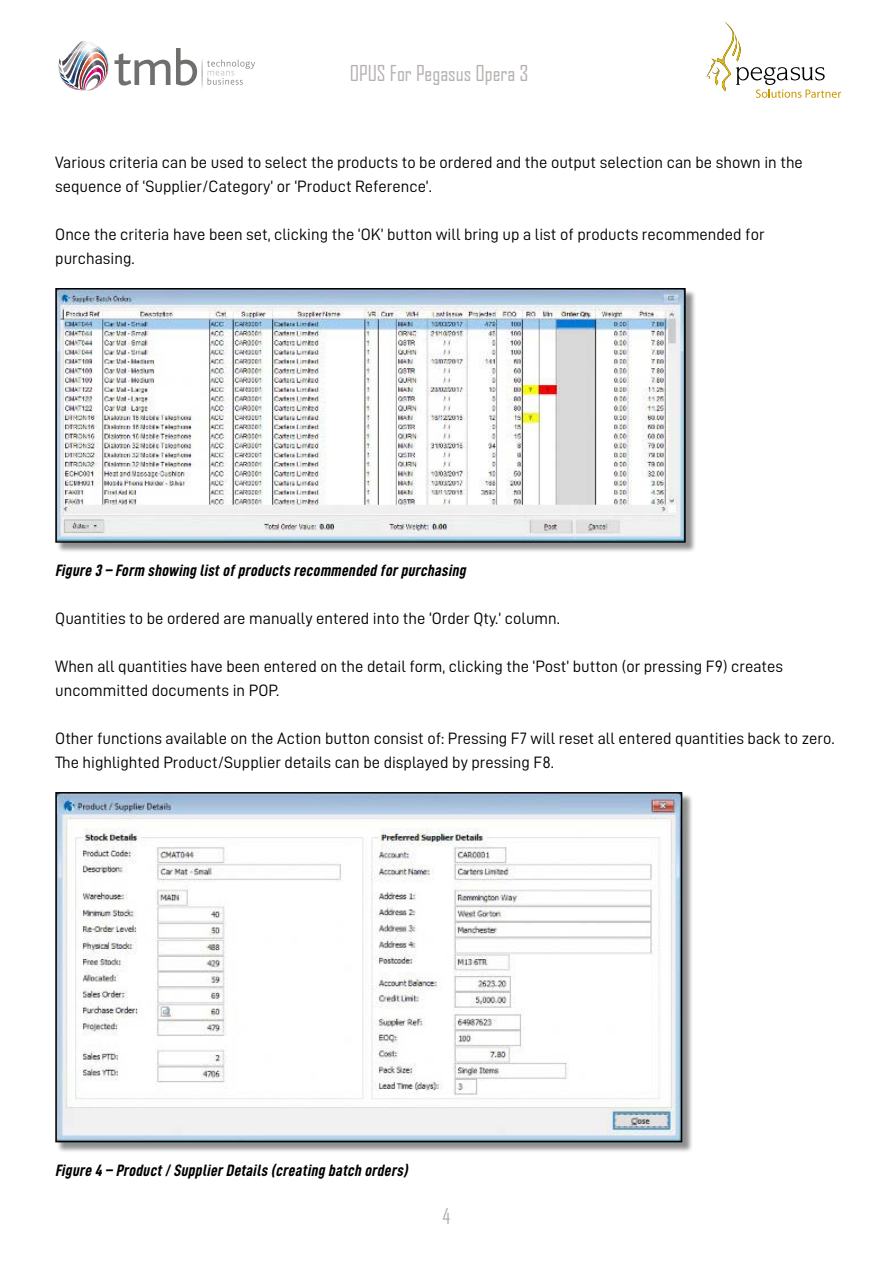
<style>
.page{position:relative;width:893px;height:1263px;background:#fff}
.page>*{position:absolute;margin:0;border:0;box-sizing:border-box;transform-origin:0 0}
.t1{font:21px "Agency FB";color:#b5b1b0}
.t2{font:16.5px/24px "D DIN";color:#000}
.t3{font:italic 16.5px "D DIN Condensed Bold";color:#000}
</style>
<div class="page">
<svg style="left:58px;top:41px;width:112px;height:50px"></svg>
<svg style="left:176px;top:48px;width:21px;height:38px"></svg>
<svg style="left:207px;top:60px;width:48px;height:25px"></svg>
<hr style="left:201px;top:57px;width:2px;height:33px;background:#b1b1b1;border-radius:50%">
<svg style="left:706px;top:21px;width:135px;height:77px"></svg>
<div style="left:57px;top:289px;width:639px;height:264px;background:#000;opacity:.44"></div>
<img style="left:58px;top:291px;width:625px;height:249px">
<div style="left:55px;top:288px;width:631px;height:255px;border:2px solid #000"></div>
<div style="left:57px;top:793px;width:636px;height:360px;background:#000;opacity:.44"></div>
<img style="left:58px;top:795px;width:621px;height:344px">
<div style="left:55px;top:792px;width:627px;height:350px;border:2px solid #000"></div>
<p class="t1" style="left:350px;top:60px;width:180px">OPUS For Pegasus Opera 3</p>
<p class="t2" style="left:55px;top:150px;width:749px">Various criteria can be used to select the products to be ordered and the output selection can be shown in the sequence of ‘Supplier/Category’ or ‘Product Reference’.</p>
<p class="t2" style="left:55px;top:222px;width:711px">Once the criteria have been set, clicking the ‘OK’ button will bring up a list of products recommended for purchasing.</p>
<p class="t3" style="left:55px;top:561px;width:415px">Figure 3 – Form showing listofproducts recommended forpurchasing</p>
<p class="t2" style="left:55px;top:606px;width:506px">Quantities to be ordered are manually entered into the ‘Order Qty.’ column.</p>
<p class="t2" style="left:55px;top:654px;width:729px">When all quantities have been entered on the detail form, clicking the ‘Post’ button (or pressing F9) creates uncommitted documents in POP.</p>
<p class="t2" style="left:55px;top:726px;width:781px">Other functions available on the Action button consist of: Pressing F7 will reset all entered quantities back to zero.<br>The highlighted Product/Supplier details can be displayed by pressing F8.</p>
<p class="t3" style="left:55px;top:1161px;width:357px">Figure 4 – Product/SupplierDetails (creating batch orders)</p>
<p class="t1" style="left:442px;top:1203px;width:10px">4</p>
</div>
